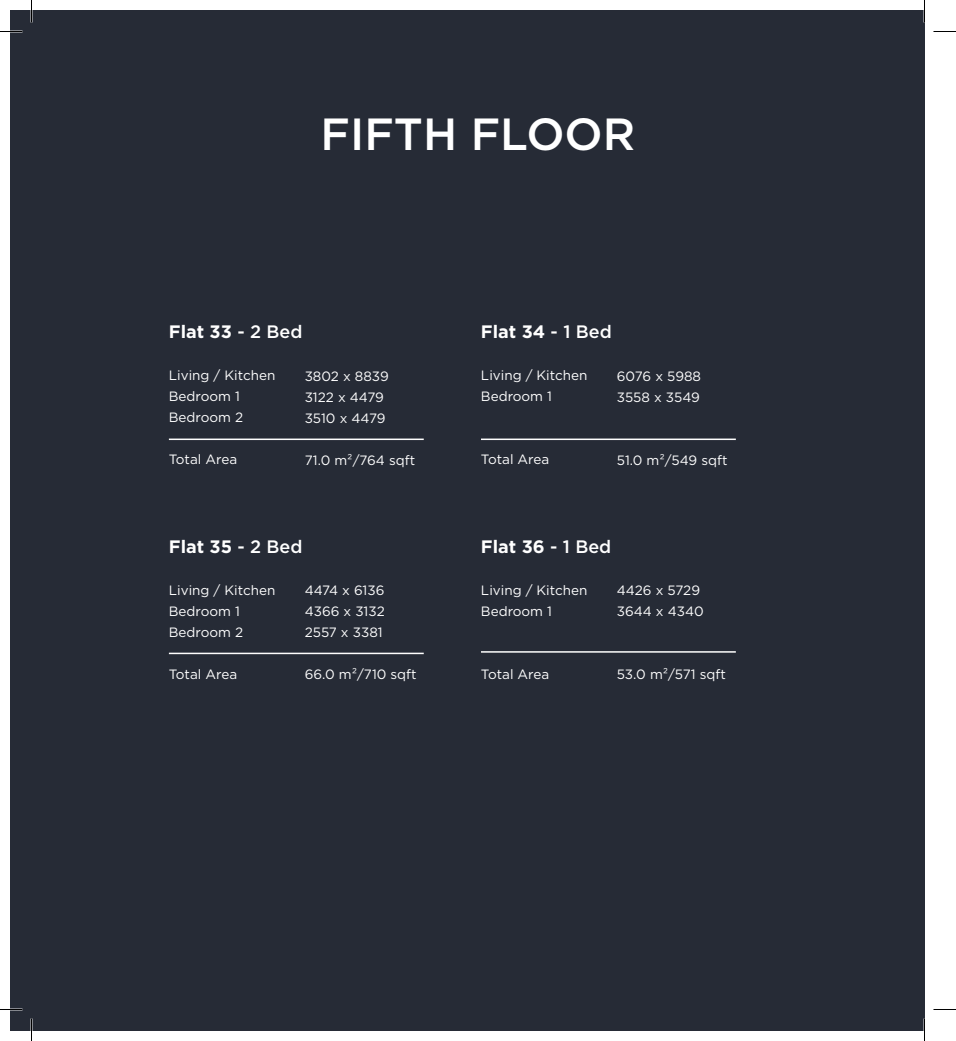
<style>
.page{position:relative;width:956px;height:1041px;background:#fff}
.page>*{position:absolute;margin:0;border:0;box-sizing:border-box;transform-origin:0 0}
.t1{font:500 45px "Gotham";color:#fff}
.t2{font:700 18px "Gotham";color:#fff}
.t3{font:13.5px "Gotham";color:#fff}
.s1{font-weight:500}
</style>
<div class="page">
<div style="left:10px;top:10px;width:914px;height:1021px;background:#262b36"></div>
<hr style="left:169px;top:439px;width:255px;height:1px;background:#fff">
<hr style="left:481px;top:651px;width:255px;height:2px;background:#fff">
<hr style="left:481px;top:439px;width:255px;height:1px;background:#fff">
<hr style="left:169px;top:653px;width:255px;height:1px;background:#fff">
<hr style="left:923px;top:0;width:2px;height:23px;background:#fff">
<hr style="left:923px;top:1018px;width:2px;height:23px;background:#fff">
<svg style="left:0;top:31px;width:22px;height:1px"></svg>
<svg style="left:933px;top:31px;width:23px;height:1px"></svg>
<svg style="left:0;top:1009px;width:22px;height:1px"></svg>
<svg style="left:933px;top:1009px;width:23px;height:1px"></svg>
<svg style="left:31px;top:0;width:1px;height:23px"></svg>
<svg style="left:31px;top:1018px;width:1px;height:23px"></svg>
<svg style="left:924px;top:0;width:1px;height:23px"></svg>
<svg style="left:924px;top:1018px;width:1px;height:23px"></svg>
<p class="t1" style="left:321px;top:105px;width:316px">FIFTH FLOOR</p>
<p class="t2" style="left:169px;top:320px;width:135px">Flat 33 <span class="s1">- 2 Bed</span></p>
<p class="t3" style="left:169px;top:367px;width:108px">Living / Kitchen</p>
<p class="t3" style="left:169px;top:388px;width:73px">Bedroom 1</p>
<p class="t3" style="left:169px;top:409px;width:76px">Bedroom 2</p>
<p class="t3" style="left:169px;top:451px;width:70px">Total Area</p>
<p class="t3" style="left:305px;top:368px;width:86px">3802 x 8839</p>
<p class="t3" style="left:305px;top:389px;width:81px">3122 x 4479</p>
<p class="t3" style="left:305px;top:410px;width:82px">3510 x 4479</p>
<p class="t3" style="left:305px;top:452px;width:112px">71.0 m²/764 sqft</p>
<p class="t2" style="left:169px;top:534px;width:135px">Flat 35 <span class="s1">- 2 Bed</span></p>
<p class="t3" style="left:169px;top:581px;width:108px">Living / Kitchen</p>
<p class="t3" style="left:169px;top:602px;width:73px">Bedroom 1</p>
<p class="t3" style="left:169px;top:623px;width:76px">Bedroom 2</p>
<p class="t3" style="left:169px;top:665px;width:70px">Total Area</p>
<p class="t3" style="left:305px;top:582px;width:81px">4474 x 6136</p>
<p class="t3" style="left:305px;top:603px;width:82px">4366 x 3132</p>
<p class="t3" style="left:305px;top:624px;width:79px">2557 x 3381</p>
<p class="t3" style="left:305px;top:666px;width:113px">66.0 m²/710 sqft</p>
<p class="t2" style="left:481px;top:320px;width:132px">Flat 34 <span class="s1">- 1 Bed</span></p>
<p class="t3" style="left:481px;top:367px;width:108px">Living / Kitchen</p>
<p class="t3" style="left:481px;top:388px;width:73px">Bedroom 1</p>
<p class="t3" style="left:617px;top:368px;width:86px">6076 x 5988</p>
<p class="t3" style="left:617px;top:389px;width:85px">3558 x 3549</p>
<p class="t3" style="left:481px;top:451px;width:70px">Total Area</p>
<p class="t3" style="left:617px;top:452px;width:112px">51.0 m²/549 sqft</p>
<p class="t2" style="left:481px;top:534px;width:132px">Flat 36 <span class="s1">- 1 Bed</span></p>
<p class="t3" style="left:481px;top:581px;width:108px">Living / Kitchen</p>
<p class="t3" style="left:481px;top:602px;width:73px">Bedroom 1</p>
<p class="t3" style="left:617px;top:582px;width:85px">4426 x 5729</p>
<p class="t3" style="left:617px;top:603px;width:89px">3644 x 4340</p>
<p class="t3" style="left:481px;top:665px;width:70px">Total Area</p>
<p class="t3" style="left:617px;top:666px;width:111px">53.0 m²/571 sqft</p>
</div>
